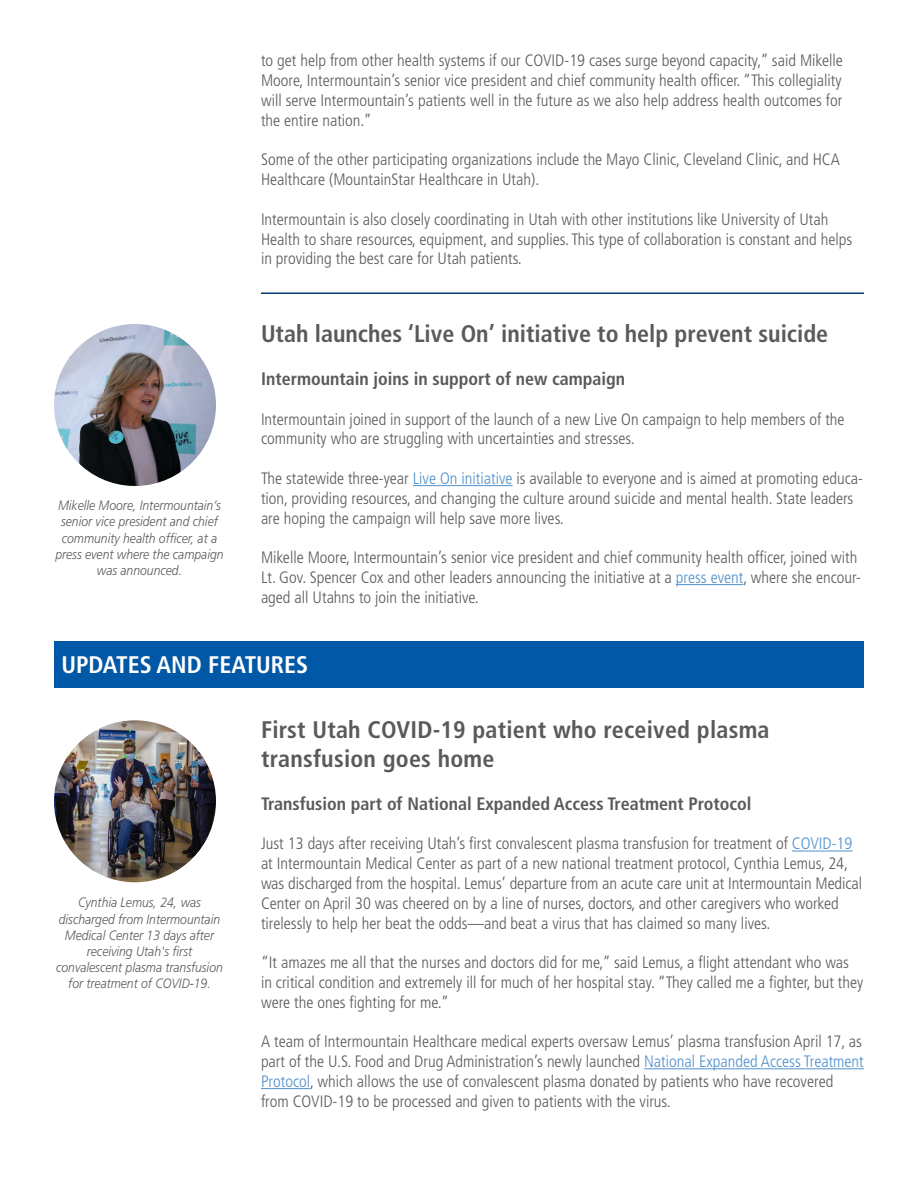
<style>
.page{position:relative;width:918px;height:1188px;background:#fff}
.page>*{position:absolute;margin:0;border:0;box-sizing:border-box;transform-origin:0 0}
.Headline{font:700 condensed 24px "Frutiger LT Std";letter-spacing:.01em;color:#5a5a5d}
.Headline-2{font:700 condensed 24px "Frutiger LT Std";color:#fff}
.Subhead{font:700 condensed 18px "Frutiger LT Std";color:#5a5a5d}
.Body_copy{font:300 condensed 16.5px/19.8px "Frutiger LT Std";color:#5a5a5d}
.Body_copy-2{font:italic 300 13.5px/16.2px "Frutiger LT Std";color:#5a5a5d;text-align:center;scale:.9 1}
.s1{color:#5090cc}
</style>
<div class="page">
<hr style="left:413px;top:485px;width:100px;height:1px;background:#5090cc">
<hr style="left:676px;top:584px;width:67px;height:1px;background:#5090cc">
<hr style="left:792px;top:851px;width:60px;height:1px;background:#5090cc">
<hr style="left:644px;top:1068px;width:220px;height:1px;background:#5090cc">
<hr style="left:261px;top:1088px;width:49px;height:1px;background:#5090cc">
<img style="left:54px;top:324px;width:162px;height:162px;border-radius:80px">
<img style="left:54px;top:720px;width:162px;height:162px;border-radius:81px">
<div style="left:54px;top:641px;width:810px;height:47px;background:#0158a6"></div>
<hr style="left:261px;top:292px;width:603px;height:2px;background:#07387c">
<p class="Body_copy-2" style="left:55px;top:498px;width:188px">Mikelle Moore, Intermountain’s senior vice president and chief community health officer, at a press event where the campaign was announced.</p>
<p class="Body_copy" style="left:261px;top:51px;width:583px;text-align:justify">to get help from other health systems if our COVID-19 cases surge beyond capacity,” said Mikelle Moore, Intermountain’s senior vice president and chief community health officer. “This collegiality will serve Intermountain’s patients well in the future as we also help address health outcomes for the entire nation.”</p>
<p class="Body_copy" style="left:261px;top:150px;width:581px">Some of the other participating organizations include the Mayo Clinic, Cleveland Clinic, and HCA<br>Healthcare (MountainStar Healthcare in Utah).</p>
<p class="Body_copy" style="left:261px;top:209px;width:593px">Intermountain is also closely coordinating in Utah with other institutions like University of Utah<br>Health to share resources, equipment, and supplies. This type of collaboration is constant and helps in providing the best care for Utah patients.</p>
<p class="Headline" style="left:261px;top:319px;width:569px">Utah launches ‘Live On’ initiative to help prevent suicide</p>
<p class="Subhead" style="left:261px;top:368px;width:366px">Intermountain joins in support of new campaign</p>
<p class="Body_copy" style="left:261px;top:409px;width:585px">Intermountain joined in support of the launch of a new Live On campaign to help members of the community who are struggling with uncertainties and stresses.</p>
<p class="Body_copy" style="left:261px;top:469px;width:603px">The statewide three-year <span class="s1">Live On initiative</span> is available to everyone and is aimed at promoting educa&shy;tion, providing resources, and changing the culture around suicide and mental health. State leaders are hoping the campaign will help save more lives.</p>
<p class="Body_copy" style="left:261px;top:548px;width:601px">Mikelle Moore, Intermountain’s senior vice president and chief community health officer, joined with<br>Lt. Gov. Spencer Cox and other leaders announcing the initiative at a <span class="s1">press event</span>, where she encour&shy;aged all Utahns to join the initiative.</p>
<p class="Headline-2" style="left:62px;top:650px;width:248px">UPDATES AND FEATURES</p>
<p class="Body_copy-2" style="left:78px;top:895px;width:138px">Cynthia Lemus, 24, was</p>
<p class="Body_copy-2" style="left:59px;top:911px;width:181px">discharged from Intermountain<br>Medical Center 13 days after</p>
<p class="Body_copy-2" style="left:87px;top:943px;width:118px">receiving Utah's first</p>
<p class="Body_copy-2" style="left:56px;top:960px;width:187px">convalescent plasma transfusion for treatment of COVID-19.</p>
<p class="Headline" style="left:261px;top:715px;width:510px">First Utah COVID-19 patient who received plasma</p>
<p class="Headline" style="left:261px;top:744px;width:235px">transfusion goes home</p>
<p class="Subhead" style="left:261px;top:793px;width:492px">Transfusion part of National Expanded Access Treatment Protocol</p>
<p class="Body_copy" style="left:261px;top:834px;width:603px">Just 13 days after receiving Utah’s first convalescent plasma transfusion for treatment of <span class="s1">COVID-19 </span>at Intermountain Medical Center as part of a new national treatment protocol, Cynthia Lemus, 24, was discharged from the hospital. Lemus’ departure from an acute care unit at Intermountain Medical Center on April 30 was cheered on by a line of nurses, doctors, and other caregivers who worked tirelessly to help her beat the odds—and beat a virus that has claimed so many lives.</p>
<p class="Body_copy" style="left:261px;top:953px;width:604px">“It amazes me all that the nurses and doctors did for me,” said Lemus, a flight attendant who was in critical condition and extremely ill for much of her hospital stay. “They called me a fighter, but they were the ones fighting for me.”</p>
<p class="Body_copy" style="left:261px;top:1032px;width:604px">A team of Intermountain Healthcare medical experts oversaw Lemus’ plasma transfusion April 17, as part of the U.S. Food and Drug Administration’s newly launched <span class="s1">National Expanded Access Treatment Protocol</span>, which allows the use of convalescent plasma donated by patients who have recovered from COVID-19 to be processed and given to patients with the virus.</p>
</div>
